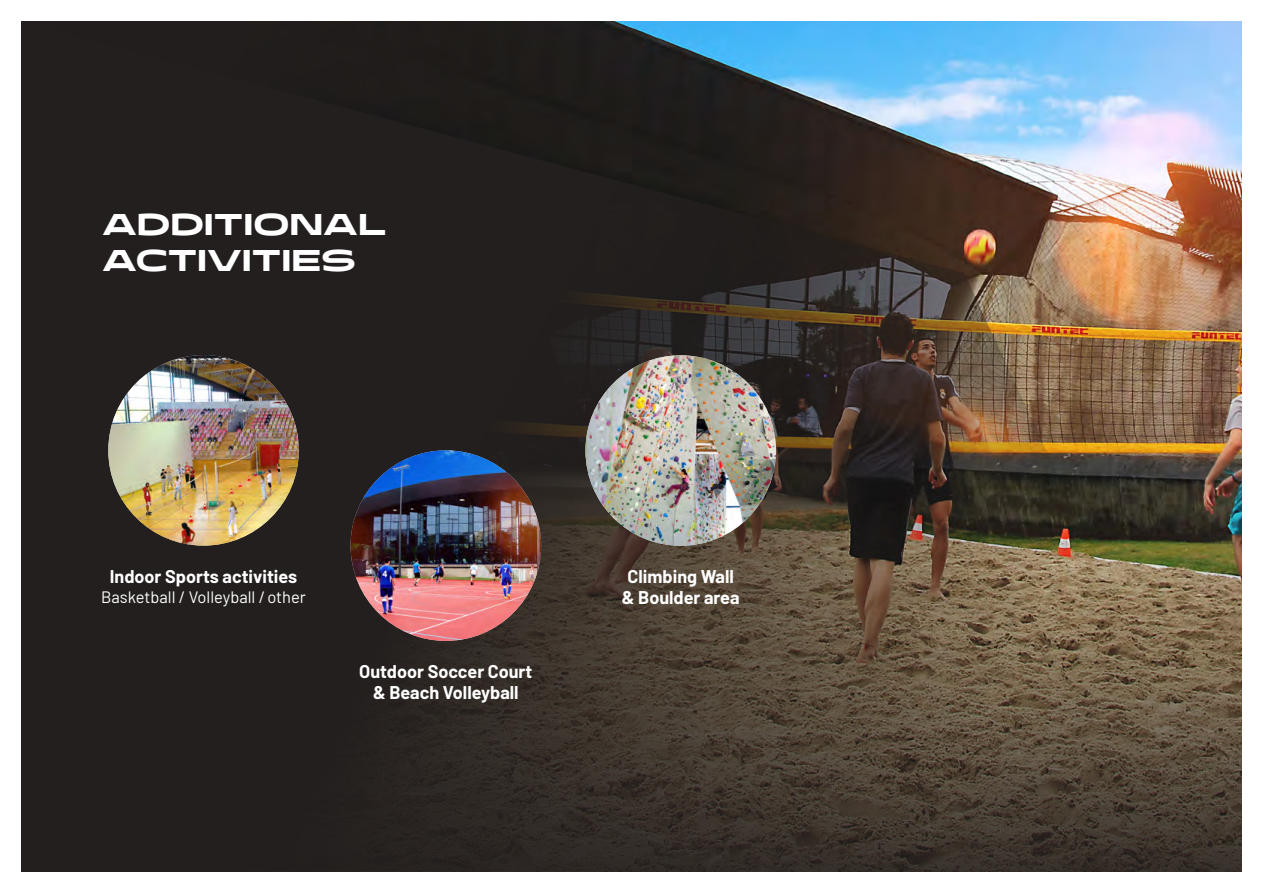
<style>
.page{position:relative;width:1263px;height:893px;background:#fff}
.page>*{position:absolute;margin:0;border:0;box-sizing:border-box;transform-origin:0 0}
.t1{font:700 30px/36px "Taruno Wide";color:#fff}
.t2{font:700 18px/21.6px "Barlow";color:#fff;text-align:center}
.t3{font:16.5px "Barlow";color:#fff}
</style>
<div class="page">
<img style="left:21px;top:21px;width:1221px;height:851px">
<img style="left:351px;top:450px;width:190px;height:191px;border-radius:95px">
<img style="left:108px;top:355px;width:191px;height:191px;border-radius:95px">
<img style="left:585px;top:355px;width:191px;height:191px;border-radius:95px">
<h1 class="t1" style="left:102px;top:207px;width:286px">ADDITIONAL<br>ACTIVITIES</h1>
<p class="t2" style="left:110px;top:564px;width:189px">Indoor Sports activities</p>
<p class="t3" style="left:101px;top:585px;width:206px">Basketball / Volleyball /other</p>
<p class="t2" style="left:359px;top:659px;width:175px">Outdoor Soccer Court &amp; Beach Volleyball</p>
<p class="t2" style="left:622px;top:564px;width:119px">Climbing Wall &amp; Boulder area</p>
</div>
